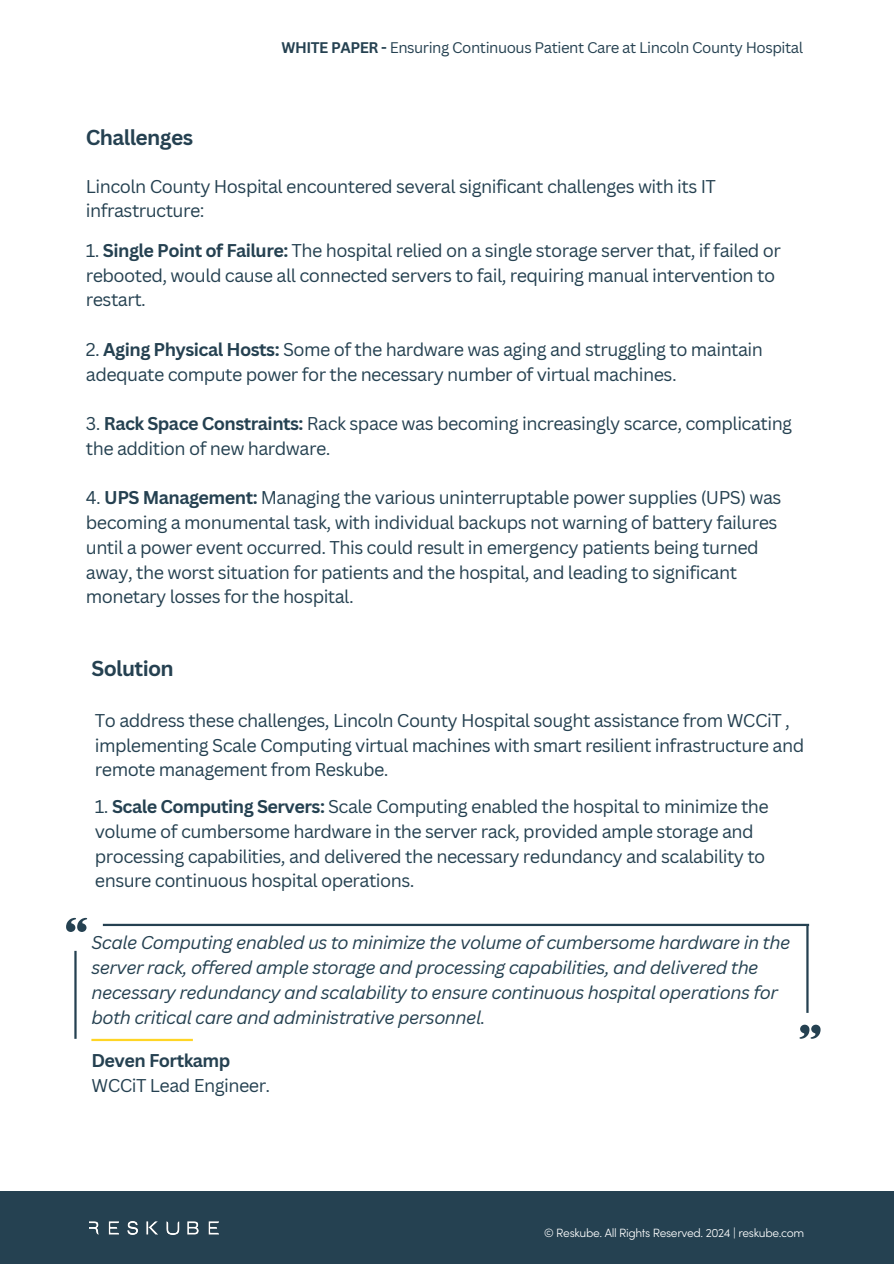
<style>
.page{position:relative;width:894px;height:1264px;background:#fff}
.page>*{position:absolute;margin:0;border:0;box-sizing:border-box;transform-origin:0 0}
.t1{font:700 21px "Canva Sans";letter-spacing:-.03em;color:#254151}
.t2{font:18px/24.8px "Canva Sans";letter-spacing:-.03em;color:#254151}
.t3{font:italic 18px/24.8px "Canva Sans";letter-spacing:-.03em;color:#254151}
.t4{font:15px "Canva Sans";letter-spacing:-.03em;color:#254151}
.t5{font:300 12px "Sofia Pro";letter-spacing:-.03em;color:#fff}
.s1{font-weight:700}
</style>
<div class="page">
<div style="left:0;top:1191px;width:893px;height:72px;background:#254151"></div>
<img style="left:89px;top:1221px;width:130px;height:13px">
<hr style="left:91px;top:1038px;width:102px;height:3px;background:#ffd525">
<svg style="left:799px;top:1024px;width:21px;height:14px"></svg>
<svg style="left:66px;top:917px;width:21px;height:15px"></svg>
<hr style="left:103px;top:923px;width:705px;height:3px;background:#254151">
<hr style="left:74px;top:950px;width:3px;height:88px;background:#254151">
<hr style="left:806px;top:924px;width:2px;height:88px;background:#254151">
<h2 class="t4" style="left:281px;top:37px;width:523px"><span class="s1">WHITE PAPER -</span> Ensuring Continuous Patient Care at Lincoln County Hospital</h2>
<h2 class="t1" style="left:86px;top:123px;width:109px">Challenges</h2>
<h2 class="t2" style="left:86px;top:173px;width:631px">Lincoln County Hospital encountered several significant challenges with its IT infrastructure:</h2>
<h2 class="t2" style="left:86px;top:237px;width:696px">1. <span class="s1">Single Point of Failure:</span> The hospital relied on a single storage server that, if failed or rebooted, would cause all connected servers to fail, requiring manual intervention to restart.</h2>
<h2 class="t2" style="left:86px;top:336px;width:678px">2. <span class="s1">Aging Physical Hosts:</span> Some of the hardware was aging and struggling to maintain adequate compute power for the necessary number of virtual machines.</h2>
<h1 class="t2" style="left:86px;top:411px;width:707px">3. <span class="s1">Rack Space Constraints:</span> Rack space was becoming increasingly scarce, complicating the addition of new hardware.</h1>
<h2 class="t2" style="left:86px;top:485px;width:697px">4. <span class="s1">UPS Management:</span> Managing the various uninterruptable power supplies (UPS) was becoming a monumental task, with individual backups not warning of battery failures until a power event occurred. This could result in emergency patients being turned away, the worst situation for patients and the hospital, and leading to significant monetary losses for the hospital.</h2>
<p class="t1" style="left:91px;top:653px;width:84px">Solution</p>
<h2 class="t2" style="left:95px;top:707px;width:710px">To address these challenges, Lincoln County Hospital sought assistance from WCCiT , implementing Scale Computing virtual machines with smart resilient infrastructure and remote management from Reskube.</h2>
<p class="t2" style="left:95px;top:793px;width:675px">1. <span class="s1">Scale Computing Servers:</span> Scale Computing enabled the hospital to minimize the volume of cumbersome hardware in the server rack, provided ample storage and processing capabilities, and delivered the necessary redundancy and scalability to ensure continuous hospital operations.</p>
<h2 class="t3" style="left:91px;top:930px;width:700px">Scale Computing enabled us to minimize the volume of cumbersome hardware in the server rack, offered ample storage and processing capabilities, and delivered the necessary redundancy and scalability to ensure continuous hospital operations for both critical care and administrative personnel.</h2>
<h2 class="t2" style="left:91px;top:1047px;width:180px"><span class="s1">Deven Fortkamp<br></span>WCCiT Lead Engineer.</h2>
<h1 class="t5" style="left:544px;top:1228px;width:261px">© Reskube. All Rights Reserved. 2024 | reskube.com</h1>
</div>
